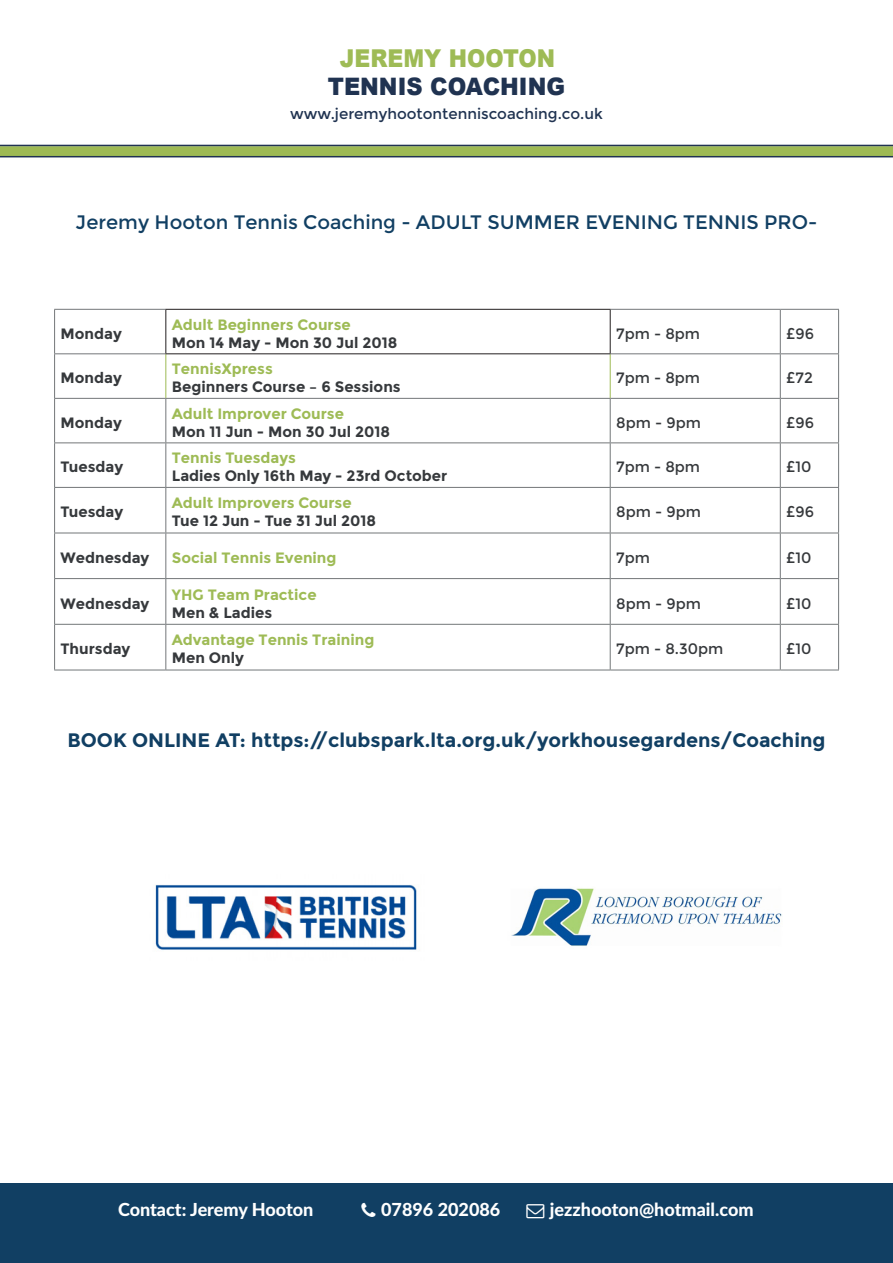
<style>
.page{position:relative;width:893px;height:1263px;background:#fff}
.page>*{position:absolute;margin:0;border:0;box-sizing:border-box;transform-origin:0 0}
.t1{font:900 24.6px "Arial";color:#9ebb55;scale:.9 1}
.t2{font:900 24px "Arial";color:#203351;scale:.93 1}
.Heading{font:700 19.5px "Montserrat";color:#113f63}
.Heading-2{font:19.5px "Montserrat";color:#113f63}
.t3{font:800 18px "Lato";color:#fff}
.table_body{font:700 15px "Montserrat";color:#36393c}
.table_body-2{font:700 15px "Montserrat";color:#9ebb55}
.table_body-3{font:15px "Montserrat";color:#36393c}
.t4{font:15px "Montserrat";color:#203351}
.Paragraph_Style_1{font:700 15px "Montserrat";color:#36393c}
.Paragraph_Style_1-2{font:700 15px "Montserrat";color:#9ebb55}
.Body{font:700 15px "Montserrat";color:#36393c}
</style>
<div class="page">
<div style="left:0;top:1183px;width:893px;height:80px;background:#113f63"></div>
<div style="left:0;top:146px;width:893px;height:11px;background:#9eba54"></div>
<hr style="left:0;top:145px;width:893px;height:1px;background:#213352">
<hr style="left:0;top:156px;width:893px;height:1px;background:#213352">
<hr style="left:54px;top:309px;width:111px;height:1px;background:#737779">
<hr style="left:54px;top:310px;width:1px;height:43px;background:#737779">
<hr style="left:611px;top:309px;width:169px;height:1px;background:#737779">
<hr style="left:780px;top:309px;width:59px;height:1px;background:#737779">
<hr style="left:780px;top:310px;width:1px;height:43px;background:#737779">
<hr style="left:838px;top:310px;width:1px;height:43px;background:#737779">
<hr style="left:54px;top:353px;width:111px;height:1px;background:#737779">
<hr style="left:54px;top:354px;width:1px;height:44px;background:#737779">
<hr style="left:611px;top:353px;width:169px;height:1px;background:#737779">
<hr style="left:780px;top:353px;width:59px;height:1px;background:#737779">
<hr style="left:780px;top:354px;width:1px;height:44px;background:#737779">
<hr style="left:838px;top:354px;width:1px;height:44px;background:#737779">
<hr style="left:54px;top:398px;width:112px;height:1px;background:#737779">
<hr style="left:54px;top:399px;width:1px;height:43px;background:#737779">
<hr style="left:166px;top:398px;width:444px;height:1px;background:#737779">
<hr style="left:165px;top:399px;width:1px;height:43px;background:#737779">
<hr style="left:610px;top:398px;width:170px;height:1px;background:#737779">
<hr style="left:610px;top:399px;width:1px;height:43px;background:#737779">
<hr style="left:780px;top:398px;width:59px;height:1px;background:#737779">
<hr style="left:780px;top:399px;width:1px;height:43px;background:#737779">
<hr style="left:838px;top:399px;width:1px;height:43px;background:#737779">
<hr style="left:54px;top:442px;width:112px;height:1px;background:#737779">
<hr style="left:54px;top:443px;width:1px;height:44px;background:#737779">
<hr style="left:166px;top:442px;width:444px;height:1px;background:#737779">
<hr style="left:165px;top:443px;width:1px;height:44px;background:#737779">
<hr style="left:610px;top:442px;width:170px;height:1px;background:#737779">
<hr style="left:610px;top:443px;width:1px;height:44px;background:#737779">
<hr style="left:780px;top:442px;width:59px;height:1px;background:#737779">
<hr style="left:780px;top:443px;width:1px;height:44px;background:#737779">
<hr style="left:838px;top:443px;width:1px;height:44px;background:#737779">
<hr style="left:54px;top:487px;width:112px;height:1px;background:#737779">
<hr style="left:54px;top:488px;width:1px;height:45px;background:#737779">
<hr style="left:166px;top:487px;width:444px;height:1px;background:#737779">
<hr style="left:165px;top:488px;width:1px;height:45px;background:#737779">
<hr style="left:610px;top:487px;width:170px;height:1px;background:#737779">
<hr style="left:610px;top:488px;width:1px;height:45px;background:#737779">
<hr style="left:780px;top:487px;width:59px;height:1px;background:#737779">
<hr style="left:780px;top:488px;width:1px;height:45px;background:#737779">
<hr style="left:838px;top:488px;width:1px;height:45px;background:#737779">
<hr style="left:54px;top:533px;width:112px;height:1px;background:#737779">
<hr style="left:54px;top:533px;width:1px;height:45px;background:#737779">
<hr style="left:166px;top:533px;width:444px;height:1px;background:#737779">
<hr style="left:165px;top:533px;width:1px;height:45px;background:#737779">
<hr style="left:610px;top:533px;width:170px;height:1px;background:#737779">
<hr style="left:610px;top:533px;width:1px;height:45px;background:#737779">
<hr style="left:780px;top:533px;width:59px;height:1px;background:#737779">
<hr style="left:780px;top:533px;width:1px;height:45px;background:#737779">
<hr style="left:838px;top:533px;width:1px;height:45px;background:#737779">
<hr style="left:54px;top:578px;width:112px;height:1px;background:#737779">
<hr style="left:54px;top:579px;width:1px;height:45px;background:#737779">
<hr style="left:166px;top:578px;width:444px;height:1px;background:#737779">
<hr style="left:165px;top:579px;width:1px;height:45px;background:#737779">
<hr style="left:610px;top:578px;width:170px;height:1px;background:#737779">
<hr style="left:610px;top:579px;width:1px;height:45px;background:#737779">
<hr style="left:780px;top:578px;width:59px;height:1px;background:#737779">
<hr style="left:780px;top:579px;width:1px;height:45px;background:#737779">
<hr style="left:838px;top:579px;width:1px;height:45px;background:#737779">
<hr style="left:54px;top:624px;width:112px;height:1px;background:#737779">
<hr style="left:54px;top:625px;width:1px;height:45px;background:#737779">
<hr style="left:166px;top:624px;width:444px;height:1px;background:#737779">
<hr style="left:165px;top:625px;width:1px;height:45px;background:#737779">
<hr style="left:610px;top:624px;width:170px;height:1px;background:#737779">
<hr style="left:610px;top:625px;width:1px;height:45px;background:#737779">
<hr style="left:780px;top:624px;width:59px;height:1px;background:#737779">
<hr style="left:780px;top:625px;width:1px;height:45px;background:#737779">
<hr style="left:838px;top:625px;width:1px;height:45px;background:#737779">
<hr style="left:54px;top:670px;width:112px;height:1px;background:#737779">
<hr style="left:166px;top:670px;width:444px;height:1px;background:#737779">
<hr style="left:610px;top:670px;width:170px;height:1px;background:#737779">
<hr style="left:780px;top:670px;width:59px;height:1px;background:#737779">
<hr style="left:165px;top:354px;width:1px;height:44px;background:#9eba54">
<hr style="left:610px;top:354px;width:1px;height:44px;background:#9eba54">
<hr style="left:165px;top:309px;width:446px;height:1px;background:#231f20">
<hr style="left:165px;top:310px;width:1px;height:43px;background:#231f20">
<hr style="left:610px;top:310px;width:1px;height:43px;background:#231f20">
<hr style="left:165px;top:353px;width:446px;height:1px;background:#231f20">
<img style="left:155px;top:884px;width:262px;height:66px">
<img style="left:511px;top:888px;width:271px;height:58px">
<h1 class="t1" style="left:340px;top:40px;width:241px">JEREMY HOOTON</h1>
<h2 class="t2" style="left:328px;top:69px;width:257px">TENNIS COACHING</h2>
<p class="t4" style="left:290px;top:105px;width:314px">www.jeremyhootontenniscoaching.co.uk</p>
<p class="Heading-2" style="left:76px;top:211px;width:743px">Jeremy Hooton Tennis Coaching - ADULT SUMMER EVENING TENNIS PRO-</p>
<p class="Body" style="left:61px;top:325px;width:63px">Monday</p>
<p class="Paragraph_Style_1-2" style="left:172px;top:316px;width:180px">Adult Beginners Course</p>
<p class="Paragraph_Style_1" style="left:172px;top:334px;width:227px">Mon 14 May - Mon 30 Jul 2018</p>
<p class="table_body-3" style="left:616px;top:325px;width:85px">7pm - 8pm</p>
<p class="table_body-3" style="left:786px;top:325px;width:29px">£96</p>
<p class="table_body" style="left:61px;top:369px;width:63px">Monday</p>
<p class="table_body-2" style="left:172px;top:360px;width:103px">TennisXpress</p>
<p class="table_body" style="left:172px;top:378px;width:230px">Beginners Course – 6 Sessions</p>
<p class="table_body-3" style="left:616px;top:369px;width:85px">7pm - 8pm</p>
<p class="table_body-3" style="left:786px;top:369px;width:28px">£72</p>
<p class="table_body" style="left:61px;top:414px;width:63px">Monday</p>
<p class="table_body-2" style="left:172px;top:405px;width:174px">Adult Improver Course</p>
<p class="table_body" style="left:172px;top:423px;width:220px">Mon 11 Jun - Mon 30 Jul 2018</p>
<p class="table_body-3" style="left:616px;top:414px;width:86px">8pm - 9pm</p>
<p class="table_body-3" style="left:786px;top:414px;width:29px">£96</p>
<p class="table_body" style="left:61px;top:458px;width:64px">Tuesday</p>
<p class="table_body-2" style="left:172px;top:449px;width:126px">Tennis Tuesdays</p>
<p class="table_body" style="left:172px;top:467px;width:277px">Ladies Only 16th May - 23rd October</p>
<p class="table_body-3" style="left:616px;top:458px;width:85px">7pm - 8pm</p>
<p class="table_body-3" style="left:786px;top:458px;width:27px">£10</p>
<p class="table_body" style="left:61px;top:503px;width:64px">Tuesday</p>
<p class="table_body-2" style="left:172px;top:494px;width:181px">Adult Improvers Course</p>
<p class="table_body" style="left:172px;top:512px;width:206px">Tue 12 Jun - Tue 31 Jul 2018</p>
<p class="table_body-3" style="left:616px;top:503px;width:86px">8pm - 9pm</p>
<p class="table_body-3" style="left:786px;top:503px;width:29px">£96</p>
<p class="table_body" style="left:61px;top:549px;width:90px">Wednesday</p>
<p class="table_body-2" style="left:172px;top:549px;width:166px">Social Tennis Evening</p>
<p class="table_body-3" style="left:616px;top:549px;width:35px">7pm</p>
<p class="table_body-3" style="left:786px;top:549px;width:27px">£10</p>
<p class="table_body" style="left:61px;top:594px;width:90px">Wednesday</p>
<p class="table_body-2" style="left:172px;top:585px;width:146px">YHG Team Practice</p>
<p class="table_body" style="left:172px;top:603px;width:102px">Men &amp; Ladies</p>
<p class="table_body-3" style="left:616px;top:595px;width:86px">8pm - 9pm</p>
<p class="table_body-3" style="left:786px;top:595px;width:27px">£10</p>
<p class="table_body" style="left:61px;top:640px;width:71px">Thursday</p>
<p class="table_body-2" style="left:172px;top:631px;width:204px">Advantage Tennis Training</p>
<p class="table_body" style="left:172px;top:649px;width:74px">Men Only</p>
<p class="table_body-3" style="left:616px;top:640px;width:109px">7pm - 8.30pm</p>
<p class="table_body-3" style="left:786px;top:640px;width:27px">£10</p>
<p class="Heading" style="left:67px;top:729px;width:760px">BOOK ONLINE AT: https://clubspark.lta.org.uk/yorkhousegardens/Coaching</p>
<p class="t3" style="left:118px;top:1196px;width:197px">Contact: Jeremy Hooton</p>
<p class="t3" style="left:381px;top:1196px;width:121px">07896 202086</p>
<p class="t3" style="left:550px;top:1196px;width:205px">jezzhooton@hotmail.com</p>
</div>
